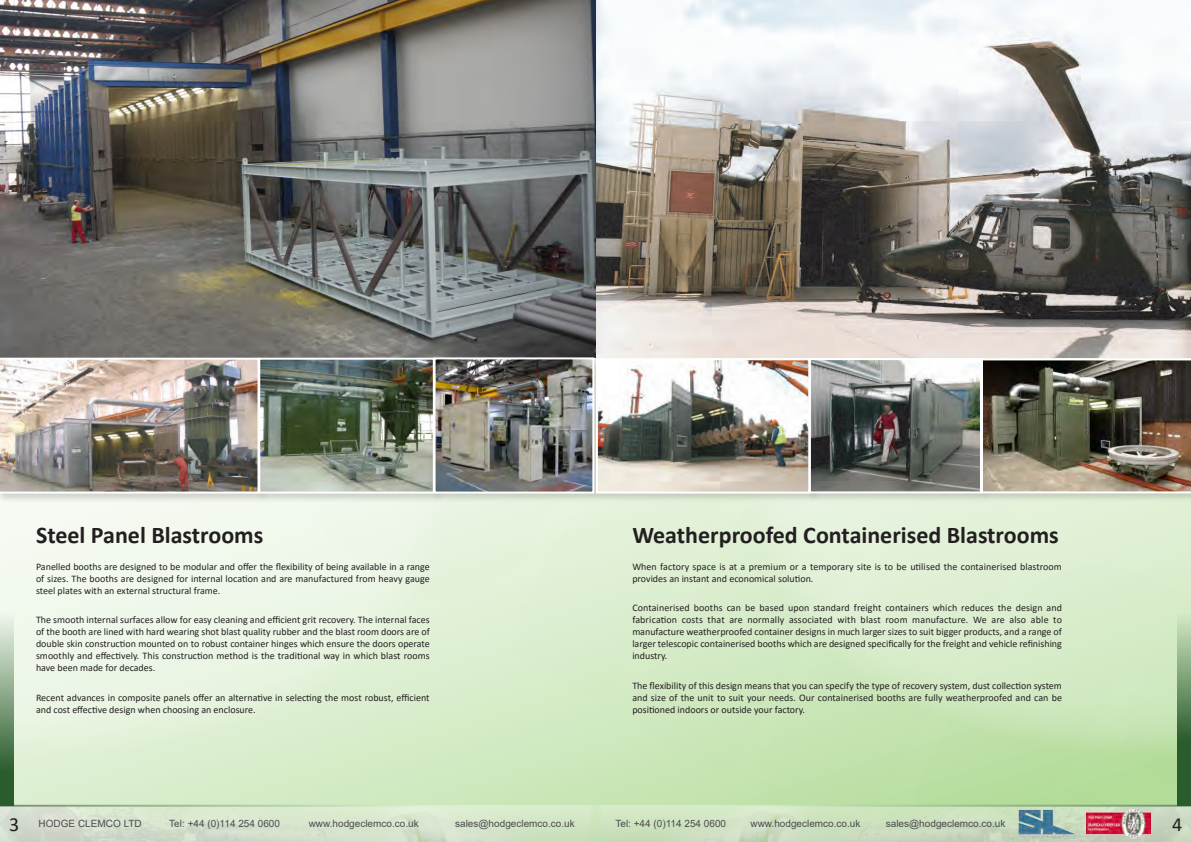
<style>
.page{position:relative;width:1191px;height:842px;background:#fff}
.page>*{position:absolute;margin:0;border:0;box-sizing:border-box;transform-origin:0 0}
.t1{font:700 24px "Calibri";color:#231f20}
.t2{font:20px "Calibri";color:#231f20}
.t3{font:10px/12px "Calibri";color:#231f20;text-align:justify}
.t4{font:10px "Arial";color:#4b4c4d}
.s1{font-family:"Calibri";font-size:20px;color:#231f20}
</style>
<div class="page">
<img style="left:0;top:4px;width:1191px;height:802px">
<hr style="left:0;top:805px;width:597px;height:2px;background:#2b5c2e">
<hr style="left:598px;top:805px;width:593px;height:2px;background:#2b5c2e">
<img style="left:595px;top:0;width:595px;height:357px">
<img style="left:1px;top:0;width:594px;height:356px">
<div style="left:0;top:356px;width:269px;height:147px;background:#231f20;opacity:.18"></div>
<img style="left:0;top:358px;width:257px;height:136px">
<div style="left:257px;top:356px;width:187px;height:147px;background:#231f20;opacity:.18"></div>
<div style="left:258px;top:358px;width:177px;height:136px;border:2px solid #fff"></div>
<div style="left:432px;top:356px;width:172px;height:147px;background:#231f20;opacity:.18"></div>
<div style="left:433px;top:357px;width:161px;height:137px;border:2px solid #fff"></div>
<div style="left:594px;top:357px;width:225px;height:146px;background:#231f20;opacity:.18"></div>
<img style="left:599px;top:361px;width:208px;height:130px">
<div style="left:596px;top:358px;width:214px;height:136px;border:2px solid #fff"></div>
<div style="left:807px;top:356px;width:184px;height:147px;background:#231f20;opacity:.18"></div>
<img style="left:812px;top:361px;width:167px;height:129px">
<div style="left:809px;top:358px;width:173px;height:135px;border:2px solid #fff"></div>
<div style="left:979px;top:357px;width:212px;height:146px;background:#231f20;opacity:.18"></div>
<img style="left:981px;top:358px;width:210px;height:135px">
<div style="left:0;top:806px;width:605px;height:36px;background:linear-gradient(to bottom,#ddedd2,#cedac6)"></div>
<div style="left:586px;top:806px;width:605px;height:36px;background:linear-gradient(to bottom,#d3e8c4,#c6d6ba)"></div>
<img style="left:1086px;top:807px;width:64px;height:32px">
<img style="left:1018px;top:805px;width:64px;height:37px">
<svg style="left:1176px;top:612px;width:15px;height:194px;background:#699165"></svg>
<svg style="left:0;top:612px;width:14px;height:193px;background:#7d9d7c"></svg>
<h1 class="t1" style="left:36px;top:518px;width:229px">Steel Panel Blastrooms</h1>
<p class="t3" style="left:36px;top:560px;width:395px">Panelled booths are designed to be modular and offer the flexibility of being available in a range of sizes. The booths are designed for internal location and are manufactured from heavy gauge steel plates with an external structural frame.</p>
<p class="t3" style="left:36px;top:614px;width:395px">The smooth internal surfaces allow for easy cleaning and efficient grit recovery. The internal faces of the booth are lined with hard wearing shot blast quality rubber and the blast room doors are of double skin construction mounted on to robust container hinges which ensure the doors operate smoothly and effectively. This construction method is the traditional way in which blast rooms have been made for decades.</p>
<p class="t3" style="left:36px;top:691px;width:395px">Recent advances in composite panels offer an alternative in selecting the most robust, efficient and cost effective design when choosing an enclosure.</p>
<h1 class="t1" style="left:632px;top:518px;width:428px">Weatherproofed Containerised Blastrooms</h1>
<p class="t3" style="left:632px;top:560px;width:431px">When factory space is at a premium or a temporary site is to be utilised the containerised blastroom provides an instant and economical solution.</p>
<p class="t3" style="left:632px;top:602px;width:431px">Containerised booths can be based upon standard freight containers which reduces the design and fabrication costs that are normally associated with blast room manufacture. We are also able to manufacture weatherproofed container designs in much larger sizes to suit bigger products, and a range of larger telescopic containerised booths which are designed specifically for the freight and vehicle refinishing industry.</p>
<p class="t3" style="left:632px;top:679px;width:431px">The flexibility of this design means that you can specify the type of recovery system, dust collection system and size of the unit to suit your needs. Our containerised booths are fully weatherproofed and can be positioned indoors or outside your factory.</p>
<p class="t4" style="left:9px;top:817px;width:134px"><span class="s1">3</span> HODGE CLEMCO LTD</p>
<p class="t4" style="left:169px;top:817px;width:112px">Tel: +44 (0)114 254 0600</p>
<p class="t4" style="left:309px;top:817px;width:112px">www.hodgeclemco.co.uk</p>
<p class="t4" style="left:455px;top:817px;width:121px">sales@hodgeclemco.co.uk</p>
<p class="t4" style="left:615px;top:817px;width:112px">Tel: +44 (0)114 254 0600</p>
<p class="t4" style="left:750px;top:817px;width:112px">www.hodgeclemco.co.uk</p>
<p class="t4" style="left:885px;top:817px;width:121px">sales@hodgeclemco.co.uk</p>
<h2 class="t2" style="left:1172px;top:811px;width:12px">4</h2>
</div>
